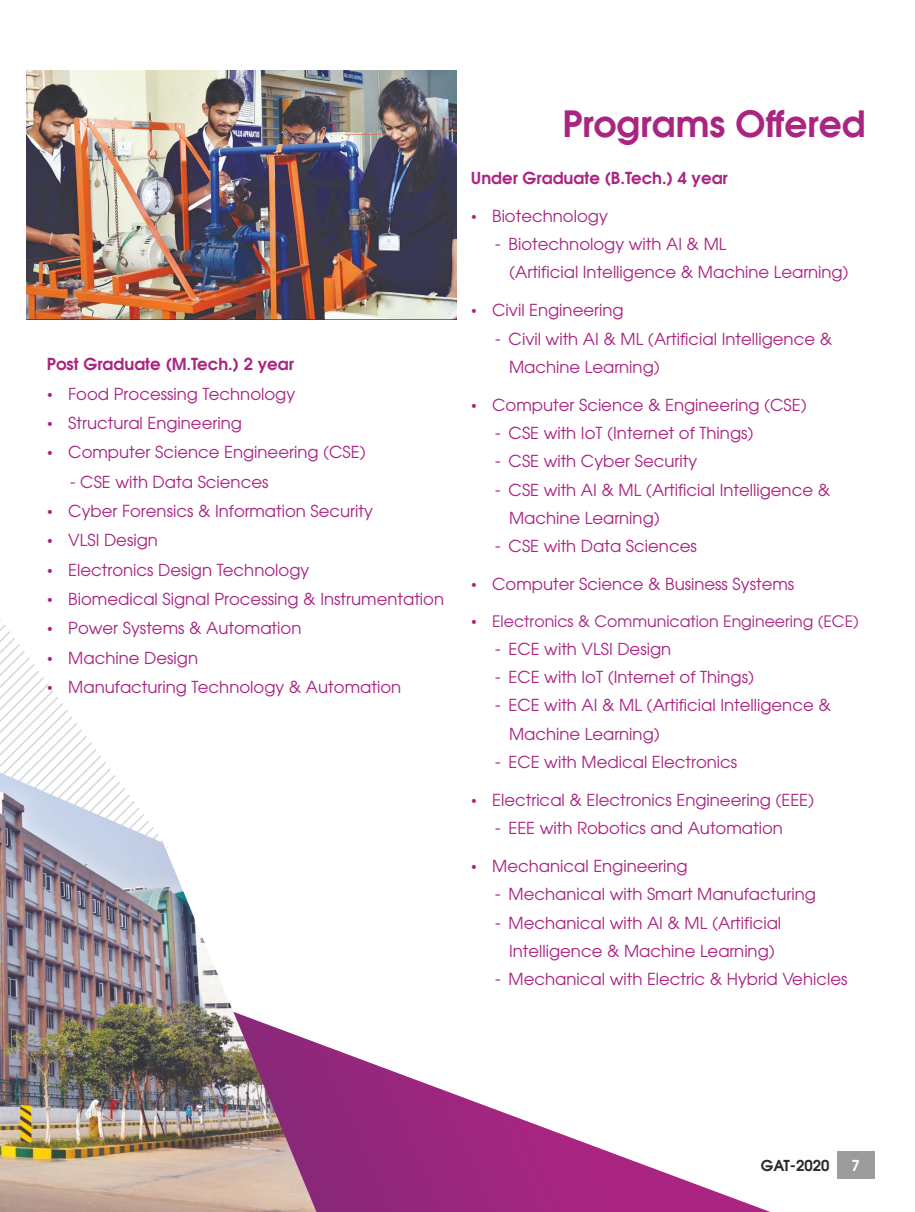
<style>
.page{position:relative;width:915px;height:1212px;background:#fff}
.page>*{position:absolute;margin:0;border:0;box-sizing:border-box;transform-origin:0 0}
.t1{font:700 36px "Avalanche";color:#aa2582}
.t2{font:16.5px/29.4px "Avalanche";color:#aa2582}
.t3{font:700 16.5px "Avalanche";color:#aa2582}
.t4{font:15.75px "Avalanche";color:#aa2582}
.t5{font:700 15px "Avalanche";color:#2b2a29}
.t6{font:700 15px "Avalanche";color:#fefefe}
</style>
<div class="page">
<svg style="left:316px;top:1042px;width:454px;height:170px"></svg>
<img style="left:0;top:848px;width:316px;height:364px">
<img style="left:26px;top:70px;width:430px;height:249px">
<div style="left:757px;top:1151px;width:117px;height:27px;background:#fefefe"></div>
<div style="left:836px;top:1151px;width:38px;height:27px;background:#9a9c9e"></div>
<svg style="left:0;top:618px;width:168px;height:230px"></svg>
<p class="t3" style="left:47px;top:357px;width:249px">Post Graduate (M.Tech.) 2 year</p>
<p class="t2" style="left:68px;top:380px;width:299px">Food Processing Technology<br>Structural Engineering<br>Computer Science Engineering (CSE)</p>
<p class="t2" style="left:68px;top:468px;width:377px">- CSE with Data Sciences<br>Cyber Forensics &amp; Information Security<br>VLSI Design<br>Electronics Design Technology<br>Biomedical Signal Processing &amp; Instrumentation<br>Power Systems &amp; Automation<br>Machine Design<br>Manufacturing Technology &amp; Automation</p>
<h1 class="t1" style="left:562px;top:109px;width:304px">Programs Offered</h1>
<p class="t3" style="left:470px;top:171px;width:258px">Under Graduate (B.Tech.) 4 year</p>
<p class="t2" style="left:492px;top:202px;width:117px">Biotechnology</p>
<p class="t2" style="left:509px;top:231px;width:341px;line-height:28.3px;text-indent:-14px">- Biotechnology with AI &amp; ML<br>(Artificial Intelligence &amp; Machine Learning)</p>
<p class="t2" style="left:492px;top:297px;width:133px">Civil Engineering</p>
<p class="t2" style="left:509px;top:326px;width:324px;line-height:28.3px;text-indent:-14px">- Civil with AI &amp; ML (Artificial Intelligence &amp;<br>Machine Learning)</p>
<p class="t2" style="left:492px;top:391px;width:316px">Computer Science &amp; Engineering (CSE)</p>
<p class="t2" style="left:495px;top:420px;width:260px">- CSE with IoT (Internet of Things)</p>
<p class="t2" style="left:495px;top:448px;width:203px">- CSE with Cyber Security</p>
<p class="t2" style="left:509px;top:477px;width:322px;line-height:28.3px;text-indent:-14px">- CSE with AI &amp; ML (Artificial Intelligence &amp;<br>Machine Learning)</p>
<p class="t2" style="left:495px;top:533px;width:203px">- CSE with Data Sciences</p>
<p class="t2" style="left:492px;top:571px;width:303px">Computer Science &amp; Business Systems</p>
<p class="t4" style="left:492px;top:614px;width:368px">Electronics &amp; Communication Engineering (ECE)</p>
<p class="t2" style="left:495px;top:635px;width:178px">- ECE with VLSI Design</p>
<p class="t2" style="left:495px;top:664px;width:260px">- ECE with IoT (Internet of Things)</p>
<p class="t2" style="left:509px;top:692px;width:323px;line-height:28.3px;text-indent:-14px">- ECE with AI &amp; ML (Artificial Intelligence &amp;<br>Machine Learning)</p>
<p class="t2" style="left:495px;top:749px;width:244px">- ECE with Medical Electronics</p>
<p class="t2" style="left:492px;top:786px;width:323px">Electrical &amp; Electronics Engineering (EEE)</p>
<p class="t2" style="left:495px;top:815px;width:289px">- EEE with Robotics and Automation</p>
<p class="t2" style="left:492px;top:852px;width:197px">Mechanical Engineering</p>
<p class="t2" style="left:495px;top:881px;width:322px">- Mechanical with Smart Manufacturing</p>
<p class="t2" style="left:495px;top:910px;width:287px;line-height:28.3px;text-align:center">- Mechanical with AI &amp; ML (Artificial<br>Intelligence &amp; Machine Learning)</p>
<p class="t2" style="left:495px;top:966px;width:354px">- Mechanical with Electric &amp; Hybrid Vehicles</p>
<p class="t5" style="left:760px;top:1159px;width:70px">GAT-2020</p>
<p class="t6" style="left:851px;top:1159px;width:10px">7</p>
</div>
